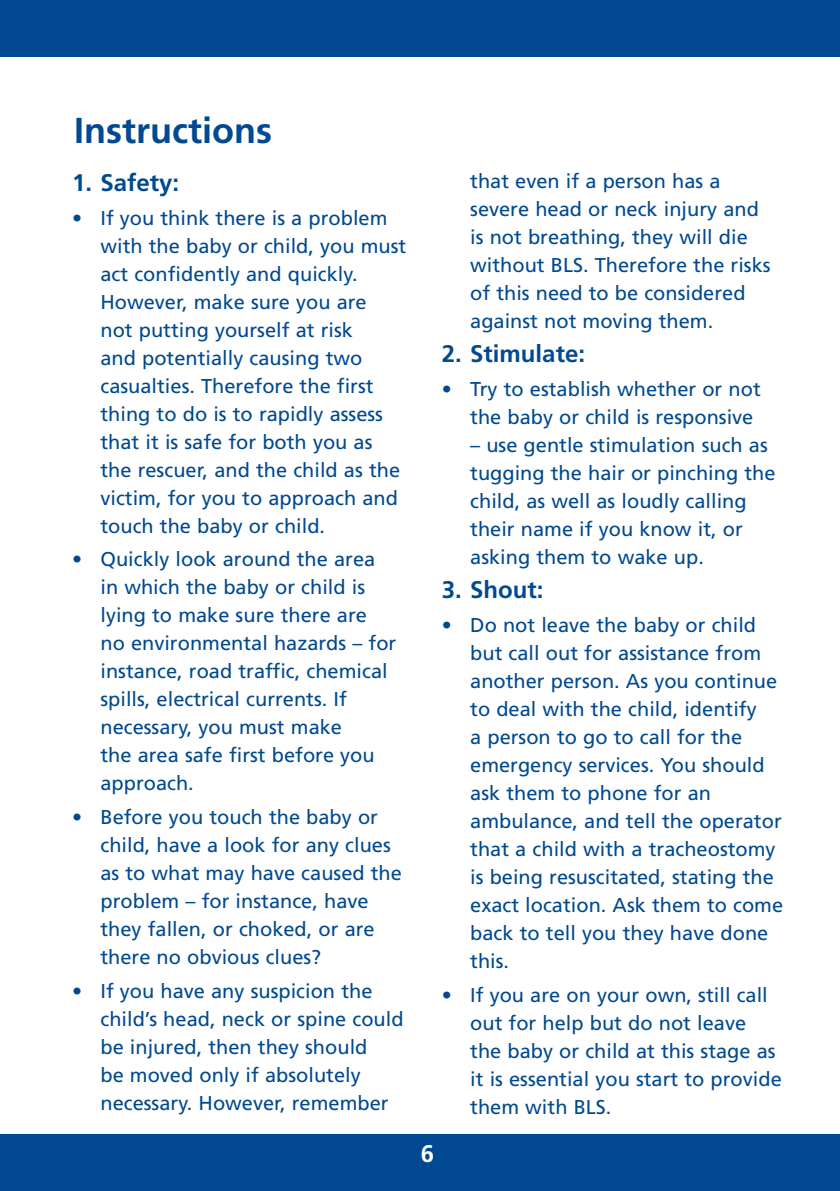
<style>
.page{position:relative;width:840px;height:1191px;background:#fff}
.page>*{position:absolute;margin:0;border:0;box-sizing:border-box;transform-origin:0 0}
.t1{font:700 36px "Frutiger";color:#014990}
.t2{font:700 24px "Frutiger";color:#014990}
.t3{font:700 24px "Frutiger";color:#fff}
.t4{font:20px/28px "Frutiger";color:#014990}
</style>
<div class="page">
<div style="left:0;top:1134px;width:839px;height:57px;background:#014990"></div>
<div style="left:0;top:0;width:839px;height:57px;background:#014990"></div>
<h1 class="t1" style="left:74px;top:110px;width:199px">Instructions</h1>
<p class="t2" style="left:72px;top:168px;width:109px">1. Safety:</p>
<p class="t4" style="left:100px;top:203px;width:307px;text-indent:-28px">• If you think there is a problem with the baby or child, you must act confidently and quickly.<br>However, make sure you are<br>not putting yourself at risk<br>and potentially causing two casualties. Therefore the first thing to do is to rapidly assess that it is safe for both you as the rescuer, and the child as the victim, for you to approach and touch the baby or child.</p>
<p class="t4" style="left:100px;top:545px;width:297px;text-indent:-28px">• Quickly look around the area in which the baby or child is lying to make sure there are no environmental hazards – for instance, road traffic, chemical spills, electrical currents. If necessary, you must make<br>the area safe first before you approach.</p>
<p class="t4" style="left:100px;top:803px;width:303px;text-indent:-28px">• Before you touch the baby or child, have a look for any clues as to what may have caused the problem – for instance, have they fallen, or choked, or are there no obvious clues?</p>
<p class="t4" style="left:100px;top:976px;width:304px;text-indent:-28px">• If you have any suspicion the child’s head, neck or spine could be injured, then they should<br>be moved only if absolutely necessary. However, remember</p>
<p class="t4" style="left:470px;top:166px;width:302px">that even if a person has a severe head or neck injury and is not breathing, they will die without BLS. Therefore the risks of this need to be considered against not moving them.</p>
<p class="t2" style="left:441px;top:340px;width:145px">2. Stimulate:</p>
<p class="t4" style="left:470px;top:375px;width:292px;text-indent:-28px">• Try to establish whether or not the baby or child is responsive</p>
<p class="t4" style="left:470px;top:431px;width:307px">– use gentle stimulation such as tugging the hair or pinching the child, as well as loudly calling their name if you know it, or asking them to wake up.</p>
<p class="t2" style="left:441px;top:576px;width:103px">3. Shout:</p>
<p class="t4" style="left:470px;top:611px;width:314px;text-indent:-28px">• Do not leave the baby or child but call out for assistance from another person. As you continue to deal with the child, identify<br>a person to go to call for the emergency services. You should ask them to phone for an ambulance, and tell the operator that a child with a tracheostomy is being resuscitated, stating the exact location. Ask them to come back to tell you they have done this.</p>
<p class="t4" style="left:470px;top:980px;width:313px;text-indent:-28px">• If you are on your own, still call out for help but do not leave the baby or child at this stage as it is essential you start to provide them with BLS.</p>
<p class="t3" style="left:421px;top:1139px;width:15px">6</p>
</div>
